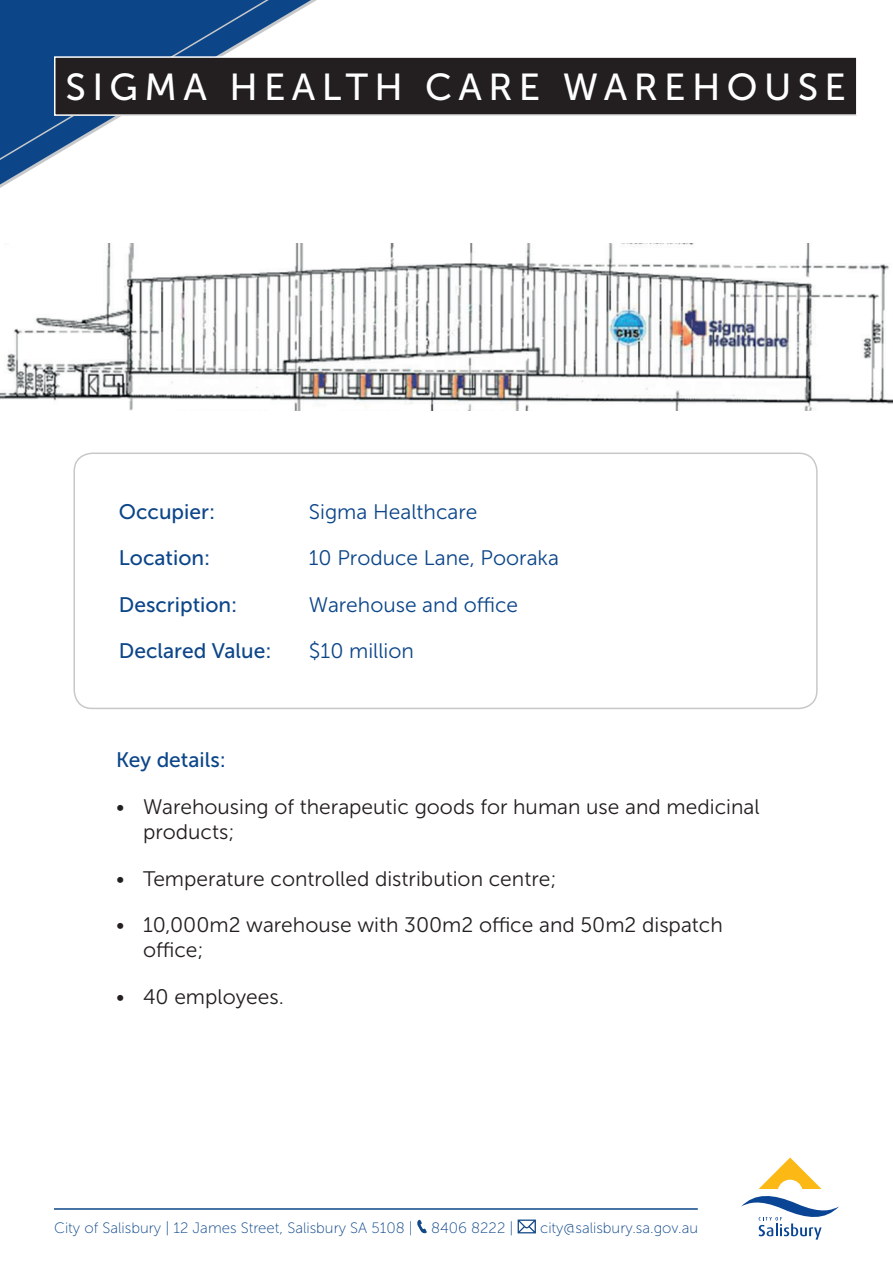
<style>
.page{position:relative;width:893px;height:1263px;background:#fff}
.page>*{position:absolute;margin:0;border:0;box-sizing:border-box;transform-origin:0 0}
.t1{font:37.5px "Museo Sans 500";letter-spacing:.17em;color:#fff}
.t2{font:21px/25.2px "Museo Sans 300";color:#231f20}
.t3{font:21px "Museo Sans 300";color:#0c4689}
.t4{font:21px "Museo Sans 500";color:#0c4689}
.t5{font:15px "Museo Sans 100";color:#0c4689}
</style>
<div class="page">
<img style="left:0;top:244px;width:893px;height:166px">
<svg style="left:0;top:0;width:317px;height:188px"></svg>
<div style="left:55px;top:57px;width:802px;height:58px;background:#231f20"></div>
<div style="left:54px;top:56px;width:803px;height:60px;border:2px solid #fff"></div>
<div style="left:73px;top:452px;width:745px;height:257px;border:2px solid #c7c8ca;border-radius:18px"></div>
<svg style="left:741px;top:1157px;width:98px;height:82px"></svg>
<hr style="left:54px;top:1208px;width:644px;height:2px;background:#0c4689">
<svg style="left:417px;top:1219px;width:10px;height:14px"></svg>
<svg style="left:518px;top:1219px;width:18px;height:14px"></svg>
<h1 class="t1" style="left:66px;top:67px;width:782px">SIGMA HEALTH CARE WAREHOUSE</h1>
<p class="t4" style="left:119px;top:500px;width:98px">Occupier:</p>
<p class="t3" style="left:309px;top:500px;width:170px">Sigma Healthcare</p>
<p class="t4" style="left:119px;top:547px;width:93px">Location:</p>
<p class="t3" style="left:309px;top:547px;width:252px">10 Produce Lane, Pooraka</p>
<p class="t4" style="left:119px;top:593px;width:120px">Description:</p>
<p class="t3" style="left:309px;top:593px;width:211px">Warehouse and office</p>
<p class="t4" style="left:119px;top:640px;width:154px">Declared Value:</p>
<p class="t3" style="left:309px;top:640px;width:107px">$10 million</p>
<p class="t4" style="left:116px;top:749px;width:111px">Key details:</p>
<p class="t2" style="left:143px;top:794px;width:618px;text-indent:-27px">• Warehousing of therapeutic goods for human use and medicinal products;</p>
<p class="t2" style="left:116px;top:866px;width:442px">• Temperature controlled distribution centre;</p>
<p class="t2" style="left:143px;top:912px;width:581px;text-indent:-27px">• 10,000m2 warehouse with 300m2 office and 50m2 dispatch office;</p>
<p class="t2" style="left:116px;top:984px;width:169px">• 40 employees.</p>
<p class="t5" style="left:54px;top:1220px;width:461px">City of Salisbury | 12 James Street, Salisbury SA 5108 | 8406 8222 |</p>
<p class="t5" style="left:540px;top:1220px;width:160px">city@salisbury.sa.gov.au</p>
</div>
